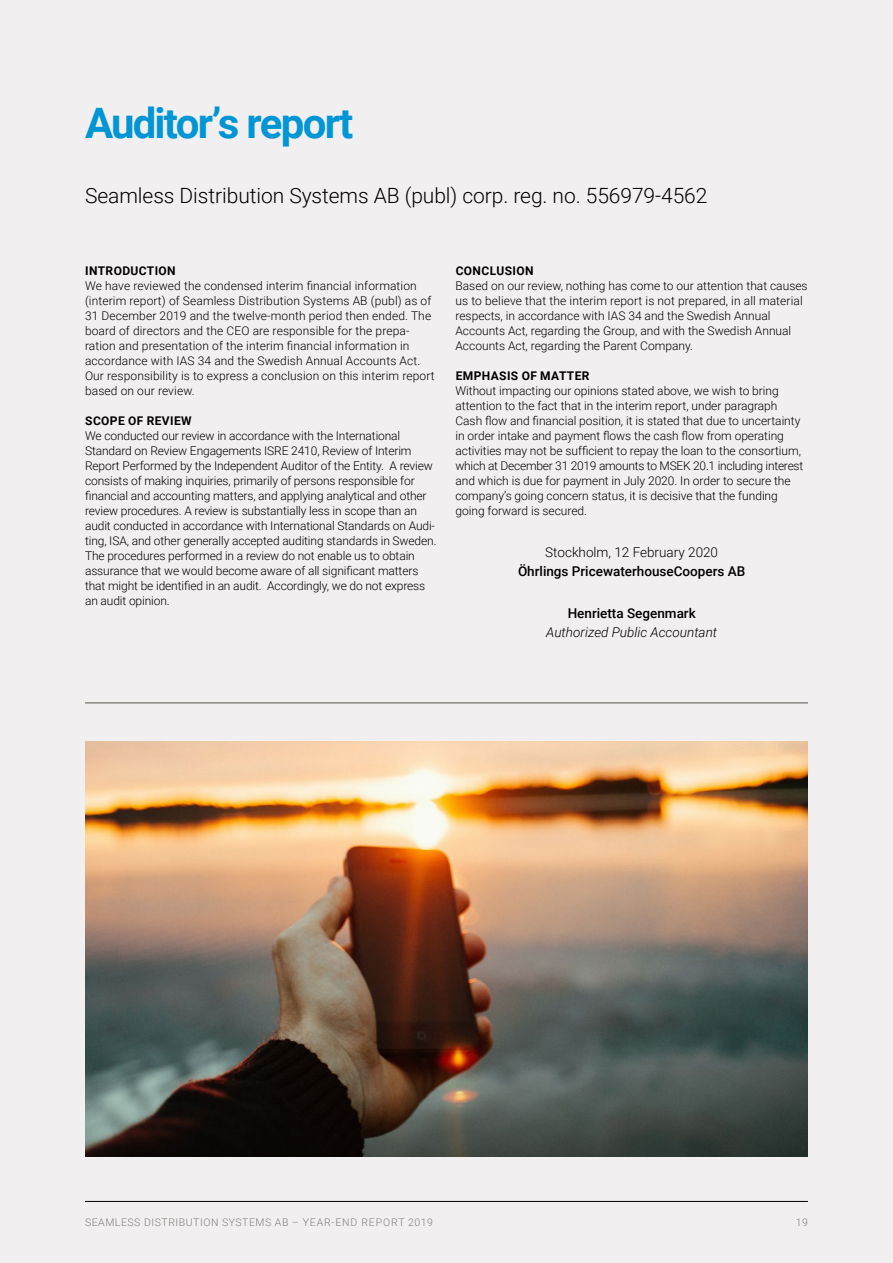
<style>
.page{position:relative;width:893px;height:1263px;background:#f2eff1}
.page>*{position:absolute;margin:0;border:0;box-sizing:border-box;transform-origin:0 0}
.t1{font:700 42px "Roboto";letter-spacing:-.045em;color:#0096d5}
.t2{font:300 21px "Roboto";letter-spacing:-.005em;color:#000}
.t3{font:500 13.5px "Roboto";color:#000}
.t4{font:italic 300 13.5px "Roboto";color:#000}
.t5{font:300 13.5px "Roboto";color:#000}
.t6{font:300 12px/15px "Roboto";letter-spacing:-.005em;color:#000}
.t7{font:700 12px "Roboto";letter-spacing:.03em;color:#000}
.t8{font:300 10.5px "Roboto";letter-spacing:.05em;color:#81807a}
</style>
<div class="page">
<hr style="left:85px;top:1201px;width:723px;height:1px;background:#000">
<img style="left:85px;top:741px;width:723px;height:416px">
<hr style="left:85px;top:702px;width:723px;height:1px;background:#57544b">
<h1 class="t1" style="left:85px;top:93px;width:270px">Auditor’s report</h1>
<h2 class="t2" style="left:85px;top:181px;width:624px">Seamless Distribution Systems AB (publ) corp. reg. no. 556979-4562</h2>
<p class="t7" style="left:85px;top:262px;width:92px">INTRODUCTION</p>
<p class="t6" style="left:85px;top:278px;width:351px">We have reviewed the condensed interim financial information (interim report) of Seamless Distribution Systems AB (publ) as of 31 December 2019 and the twelve-month period then ended. The board of directors and the CEO are responsible for the prepa&shy;ration and presentation of the interim financial information in accordance with IAS 34 and the Swedish Annual Accounts Act.<br>Our responsibility is to express a conclusion on this interim report based on our review.</p>
<p class="t7" style="left:85px;top:412px;width:108px">SCOPE OF REVIEW</p>
<p class="t6" style="left:85px;top:428px;width:353px">We conducted our review in accordance with the International Standard on Review Engagements ISRE 2410, Review of Interim Report Performed by the Independent Auditor of the Entity. A review consists of making inquiries, primarily of persons responsible for financial and accounting matters, and applying analytical and other review procedures. A review is substantially less in scope than an audit conducted in accordance with International Standards on Audi&shy;ting, ISA, and other generally accepted auditing standards in Sweden.<br>The procedures performed in a review do not enable us to obtain assurance that we would become aware of all significant matters that might be identified in an audit. Accordingly, we do not express an audit opinion.</p>
<p class="t7" style="left:456px;top:262px;width:79px">CONCLUSION</p>
<p class="t6" style="left:455px;top:278px;width:354px">Based on our review, nothing has come to our attention that causes us to believe that the interim report is not prepared, in all material respects, in accordance with IAS 34 and the Swedish Annual Accounts Act, regarding the Group, and with the Swedish Annual Accounts Act, regarding the Parent Company.</p>
<p class="t7" style="left:456px;top:367px;width:135px">EMPHASIS OF MATTER</p>
<p class="t6" style="left:455px;top:383px;width:349px">Without impacting our opinions stated above, we wish to bring attention to the fact that in the interim report, under paragraph Cash flow and financial position, it is stated that due to uncertainty in order intake and payment flows the cash flow from operating activities may not be sufficient to repay the loan to the consortium, which at December 31 2019 amounts to MSEK 20.1 including interest and which is due for payment in July 2020. In order to secure the company’s going concern status, it is decisive that the funding going forward is secured.</p>
<p class="t5" style="left:545px;top:542px;width:174px">Stockholm, 12 February 2020</p>
<p class="t3" style="left:518px;top:562px;width:229px">Öhrlings PricewaterhouseCoopers AB</p>
<p class="t3" style="left:568px;top:603px;width:130px">Henrietta Segenmark</p>
<p class="t4" style="left:546px;top:623px;width:172px">Authorized Public Accountant</p>
<p class="t8" style="left:85px;top:1214px;width:349px">SEAMLESS DISTRIBUTION SYSTEMS AB – YEAR-END REPORT 2019</p>
<p class="t8" style="left:796px;top:1214px;width:14px">19</p>
</div>
